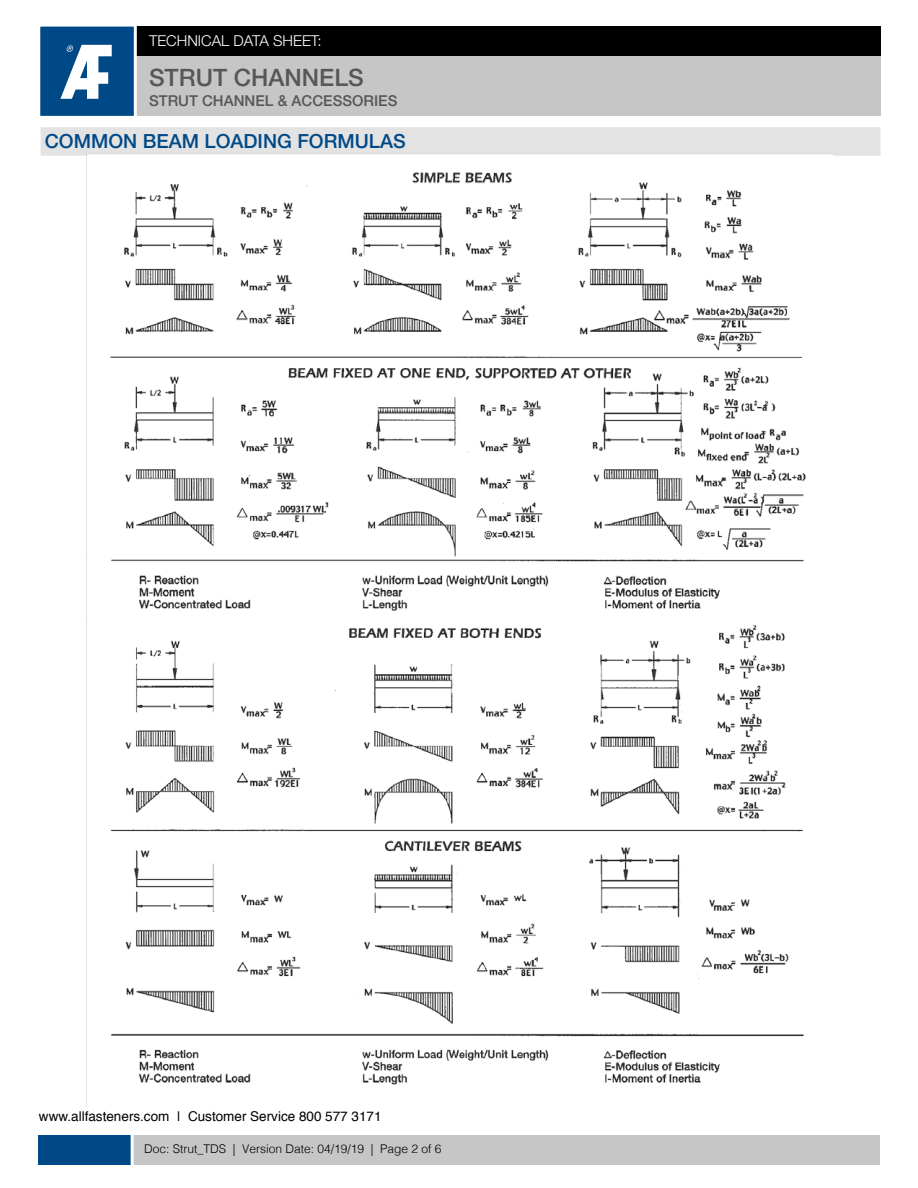
<style>
.page{position:relative;width:918px;height:1188px;background:#fff}
.page>*{position:absolute;margin:0;border:0;box-sizing:border-box;transform-origin:0 0}
.t1{font:500 24px "Helvetica Neue LT Pro";color:#575756}
.t2{font:500 19.5px "Helvetica Neue LT Pro";color:#004987}
.t3{font:500 15px "Helvetica Neue LT Pro";color:#575756}
.t4{font:300 15px "Helvetica Neue LT Pro";color:#fff}
.t5{font:13.5px "Helvetica";color:#000}
.t6{font:300 12px "Helvetica";color:#000}
</style>
<div class="page">
<div style="left:40px;top:27px;width:841px;height:29px;background:#000"></div>
<div style="left:40px;top:56px;width:841px;height:60px;background:#c6c6c6"></div>
<svg style="left:40px;top:26px;width:98px;height:90px;background:#3a72a2"></svg>
<div style="left:39px;top:1135px;width:840px;height:30px;background:#c6c6c6"></div>
<div style="left:39px;top:1135px;width:93px;height:30px;background:#004987"></div>
<hr style="left:131px;top:1134px;width:3px;height:31px;background:#fff">
<img style="left:86px;top:156px;width:720px;height:949px">
<div style="left:41px;top:127px;width:840px;height:29px;background:#e3e3e3"></div>
<p class="t4" style="left:149px;top:32px;width:174px">TECHNICAL DATA SHEET:</p>
<h1 class="t1" style="left:149px;top:63px;width:216px">STRUT CHANNELS</h1>
<p class="t3" style="left:149px;top:91px;width:250px">STRUT CHANNEL &amp; ACCESSORIES</p>
<h2 class="t2" style="left:45px;top:130px;width:362px">COMMON BEAM LOADING FORMULAS</h2>
<p class="t5" style="left:39px;top:1106px;width:344px">www.allfasteners.com | Customer Service 800 577 3171</p>
<p class="t6" style="left:144px;top:1138px;width:299px">Doc: Strut_TDS | Version Date: 04/19/19 | Page 2 of 6</p>
</div>
